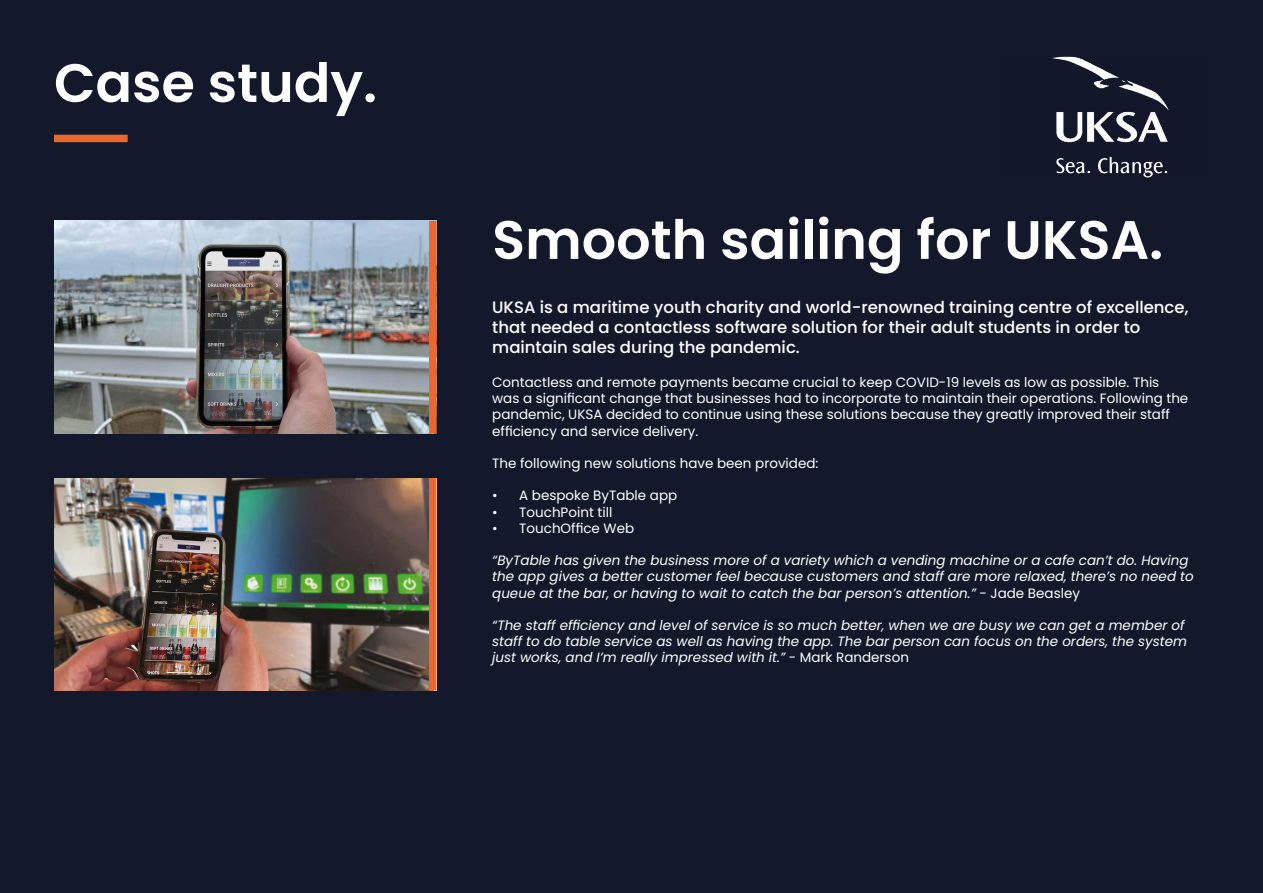
<style>
.page{position:relative;width:1263px;height:893px;background:#13192b}
.page>*{position:absolute;margin:0;border:0;box-sizing:border-box;transform-origin:0 0}
.t1{font:600 54px "Poppins";color:#fff}
.t2{font:500 16.5px/19.8px "Poppins";color:#fff}
.t3{font:italic 13.5px/16.2px "Poppins";color:#fff}
.t4{font:13.5px/16.2px "Poppins";color:#fff}
.s1{font-style:normal}
</style>
<div class="page">
<img style="left:1052px;top:56px;width:117px;height:122px">
<img style="left:54px;top:221px;width:375px;height:213px">
<img style="left:54px;top:478px;width:375px;height:213px">
<div style="left:429px;top:221px;width:7px;height:213px;background:#ec672e"></div>
<div style="left:429px;top:478px;width:7px;height:213px;background:#ec672e"></div>
<div style="left:54px;top:135px;width:74px;height:7px;background:#ec672e"></div>
<h1 class="t1" style="left:54px;top:52px;width:325px">Case study.</h1>
<h1 class="t1" style="left:492px;top:209px;width:672px">Smooth sailing for UKSA.</h1>
<p class="t2" style="left:492px;top:298px;width:698px">UKSA is a maritime youth charity and world-renowned training centre of excellence, that needed a contactless software solution for their adult students in order to maintain sales during the pandemic.</p>
<p class="t4" style="left:492px;top:374px;width:698px">Contactless and remote payments became crucial to keep COVID-19 levels as low as possible. This was a significant change that businesses had to incorporate to maintain their operations. Following the pandemic, UKSA decided to continue using these solutions because they greatly improved their staff efficiency and service delivery.</p>
<p class="t4" style="left:492px;top:455px;width:328px">The following new solutions have been provided:</p>
<p class="t4" style="left:492px;top:488px;width:187px">• A bespoke ByTable app</p>
<p class="t4" style="left:492px;top:504px;width:122px">• TouchPoint till</p>
<p class="t4" style="left:492px;top:520px;width:144px">• TouchOffice Web</p>
<p class="t3" style="left:492px;top:552px;width:703px">“ByTable has given the business more of a variety which a vending machine or a cafe can’t do. Having the app gives a better customer feel because customers and staff are more relaxed, there’s no need to queue at the bar, or having to wait to catch the bar person’s attention.” <span class="s1">- Jade Beasley</span></p>
<p class="t3" style="left:492px;top:617px;width:696px">“The staff efficiency and level of service is so much better, when we are busy we can get a member of staff to do table service as well as having the app. The bar person can focus on the orders, the system just works, and I’m really impressed with it.” <span class="s1">- Mark Randerson</span></p>
</div>
